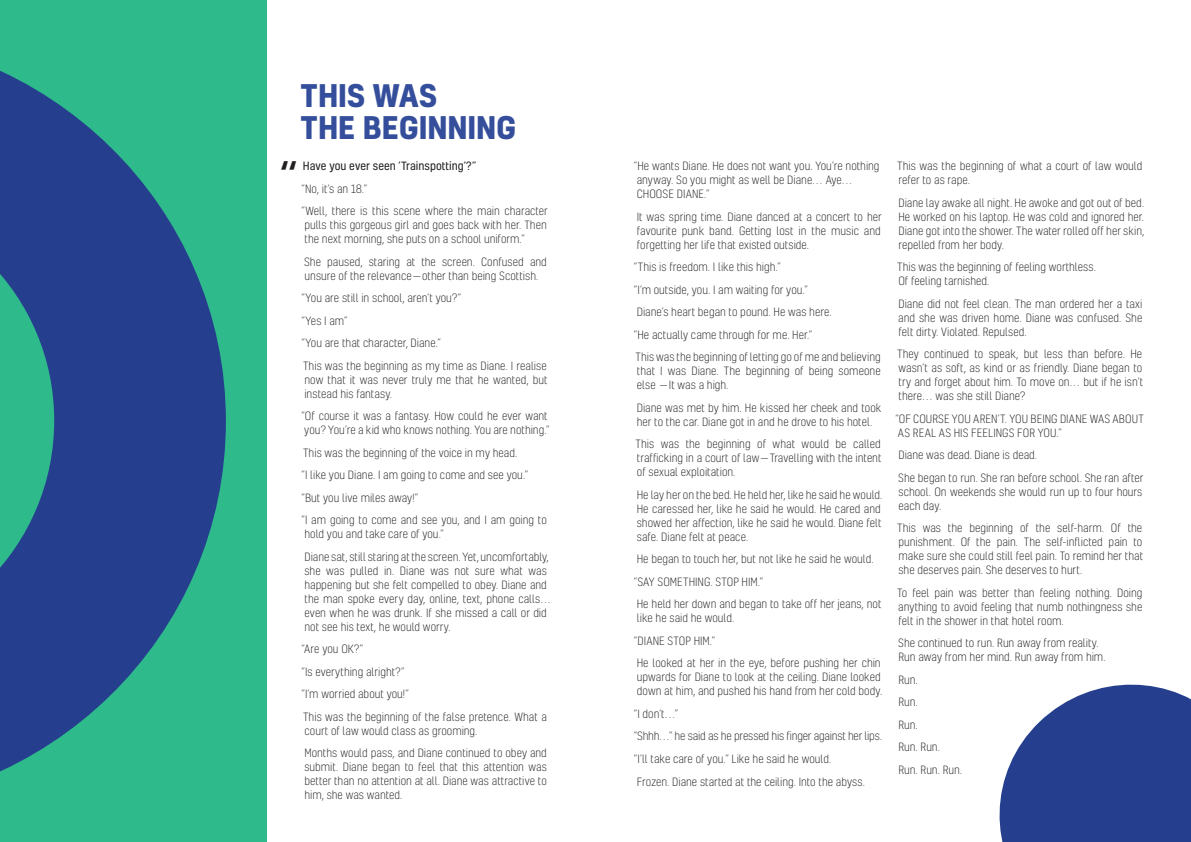
<style>
.page{position:relative;width:1191px;height:842px;background:#fff}
.page>*{position:absolute;margin:0;border:0;box-sizing:border-box;transform-origin:0 0}
.t1{font:47.7px "Kelson";color:#231f20}
.t2{font:700 30px/32px "Kelson";letter-spacing:-.005em;color:#344e9c}
.t3{font:300 11px/14px "Kelson";color:#231f20}
.t4{font:300 11px "Kelson";letter-spacing:-.02em;color:#231f20}
.t5{font:11px "Kelson";letter-spacing:.005em;color:#231f20}
</style>
<div class="page">
<div style="left:0;top:0;width:266px;height:842px;background:#2fba8c"></div>
<svg style="left:999px;top:684px;width:192px;height:158px;background:#43599d"></svg>
<svg style="left:0;top:70px;width:226px;height:702px;fill:#253f8e"></svg>
<p class="t2" style="left:300px;top:79px;width:217px">THIS WAS<br>THE BEGINNING</p>
<p class="t1" style="left:280px;top:149px;width:19px">“</p>
<p class="t5" style="left:303px;top:159px;width:175px">Have you ever seen ‘Trainspotting’?”</p>
<p class="t3" style="left:301px;top:181px;width:67px">“No, it’s an 18.”</p>
<p class="t3" style="left:301px;top:204px;width:248px;text-align:justify">“Well, there is this scene where the main character pulls this gorgeous girl and goes back with her. Then the next morning, she puts on a school uniform.”</p>
<p class="t3" style="left:304px;top:255px;width:244px">She paused, staring at the screen. Confused and unsure of the relevance—other than being Scottish.</p>
<p class="t3" style="left:301px;top:291px;width:161px">“You are still in school, aren’t you?”</p>
<p class="t3" style="left:301px;top:314px;width:47px">“Yes I am”</p>
<p class="t3" style="left:301px;top:336px;width:141px">“You are that character, Diane.”</p>
<p class="t3" style="left:303px;top:359px;width:246px;text-align:justify">This was the beginning as my time as Diane. I realise now that it was never truly me that he wanted, but instead his fantasy.</p>
<p class="t3" style="left:301px;top:409px;width:249px">“Of course it was a fantasy. How could he ever want you? You’re a kid who knows nothing. You are nothing.”</p>
<p class="t3" style="left:303px;top:446px;width:216px">This was the beginning of the voice in my head.</p>
<p class="t3" style="left:301px;top:468px;width:228px">“I like you Diane. I am going to come and see you.”</p>
<p class="t3" style="left:301px;top:491px;width:118px">“But you live miles away!”</p>
<p class="t3" style="left:301px;top:513px;width:247px">“I am going to come and see you, and I am going to hold you and take care of you.”</p>
<p class="t3" style="left:304px;top:550px;width:248px">Diane sat, still staring at the screen. Yet, uncomfortably, she was pulled in. Diane was not sure what was happening but she felt compelled to obey. Diane and the man spoke every day, online, text, phone calls… even when he was drunk. If she missed a call or did not see his text, he would worry.</p>
<p class="t3" style="left:301px;top:642px;width:63px">“Are you OK?”</p>
<p class="t3" style="left:301px;top:665px;width:104px">“Is everything alright?”</p>
<p class="t3" style="left:301px;top:687px;width:109px">“I’m worried about you!”</p>
<p class="t3" style="left:303px;top:710px;width:245px">This was the beginning of the false pretence. What a court of law would class as grooming.</p>
<p class="t3" style="left:304px;top:746px;width:244px;text-align:justify">Months would pass, and Diane continued to obey and submit. Diane began to feel that this attention was better than no attention at all. Diane was attractive to him, she was wanted.</p>
<p class="t3" style="left:634px;top:159px;width:247px">“He wants Diane. He does not want you. You’re nothing anyway. So you might as well be Diane… Aye…<br>CHOOSE DIANE.”</p>
<p class="t3" style="left:637px;top:210px;width:246px;text-align:justify">It was spring time. Diane danced at a concert to her favourite punk band. Getting lost in the music and forgetting her life that existed outside.</p>
<p class="t3" style="left:634px;top:260px;width:148px">“This is freedom. I like this high.”</p>
<p class="t3" style="left:634px;top:283px;width:175px">“I’m outside, you. I am waiting for you.”</p>
<p class="t3" style="left:637px;top:305px;width:196px">Diane’s heart began to pound. He was here.</p>
<p class="t3" style="left:634px;top:328px;width:180px">“He actually came through for me. Her.”</p>
<p class="t3" style="left:635px;top:350px;width:247px;text-align:justify">This was the beginning of letting go of me and believing that I was Diane. The beginning of being someone else —It was a high.</p>
<p class="t3" style="left:637px;top:401px;width:246px">Diane was met by him. He kissed her cheek and took her to the car. Diane got in and he drove to his hotel.</p>
<p class="t3" style="left:635px;top:437px;width:248px;text-align:justify">This was the beginning of what would be called trafficking in a court of law—Travelling with the intent of sexual exploitation.</p>
<p class="t3" style="left:637px;top:488px;width:247px">He lay her on the bed. He held her, like he said he would.<br>He caressed her, like he said he would. He cared and showed her affection, like he said he would. Diane felt safe. Diane felt at peace.</p>
<p class="t3" style="left:637px;top:552px;width:238px">He began to touch her, but not like he said he would.</p>
<p class="t3" style="left:634px;top:575px;width:130px">“SAY SOMETHING. STOP HIM.”</p>
<p class="t3" style="left:637px;top:597px;width:246px">He held her down and began to take off her jeans, not like he said he would.</p>
<p class="t3" style="left:634px;top:634px;width:83px">“DIANE STOP HIM.”</p>
<p class="t3" style="left:637px;top:656px;width:247px">He looked at her in the eye, before pushing her chin upwards for Diane to look at the ceiling. Diane looked down at him, and pushed his hand from her cold body.</p>
<p class="t3" style="left:634px;top:707px;width:46px">“I don’t…”</p>
<p class="t4" style="left:634px;top:729px;width:250px">“Shhh…” he said as he pressed his finger against her lips.</p>
<p class="t3" style="left:634px;top:752px;width:199px">“I’ll take care of you.” Like he said he would.</p>
<p class="t3" style="left:637px;top:774px;width:230px">Frozen. Diane started at the ceiling. Into the abyss.</p>
<p class="t3" style="left:897px;top:159px;width:247px">This was the beginning of what a court of law would refer to as rape.</p>
<p class="t3" style="left:898px;top:196px;width:247px;text-align:justify">Diane lay awake all night. He awoke and got out of bed.<br>He worked on his laptop. He was cold and ignored her.<br>Diane got into the shower. The water rolled off her skin, repelled from her body.</p>
<p class="t3" style="left:897px;top:260px;width:200px">This was the beginning of feeling worthless.<br>Of feeling tarnished.</p>
<p class="t3" style="left:898px;top:297px;width:246px;text-align:justify">Diane did not feel clean. The man ordered her a taxi and she was driven home. Diane was confused. She felt dirty. Violated. Repulsed.</p>
<p class="t3" style="left:897px;top:347px;width:247px;text-align:justify">They continued to speak, but less than before. He wasn’t as soft, as kind or as friendly. Diane began to try and forget about him. To move on… but if he isn’t there… was she still Diane?</p>
<p class="t3" style="left:895px;top:412px;width:250px">“OF COURSE YOU AREN’T. YOU BEING DIANE WAS ABOUT<br>AS REAL AS HIS FEELINGS FOR YOU.”</p>
<p class="t3" style="left:898px;top:448px;width:140px">Diane was dead. Diane is dead.</p>
<p class="t3" style="left:898px;top:471px;width:247px;text-align:justify">She began to run. She ran before school. She ran after school. On weekends she would run up to four hours each day.</p>
<p class="t3" style="left:897px;top:521px;width:247px;text-align:justify">This was the beginning of the self-harm. Of the punishment. Of the pain. The self-inflicted pain to make sure she could still feel pain. To remind her that she deserves pain. She deserves to hurt.</p>
<p class="t3" style="left:897px;top:586px;width:247px;text-align:justify">To feel pain was better than feeling nothing. Doing anything to avoid feeling that numb nothingness she felt in the shower in that hotel room.</p>
<p class="t3" style="left:898px;top:636px;width:209px">She continued to run. Run away from reality.<br>Run away from her mind. Run away from him.</p>
<p class="t3" style="left:898px;top:673px;width:21px">Run.</p>
<p class="t3" style="left:898px;top:695px;width:21px">Run.</p>
<p class="t3" style="left:898px;top:718px;width:21px">Run.</p>
<p class="t3" style="left:898px;top:740px;width:43px">Run. Run.</p>
<p class="t3" style="left:898px;top:763px;width:65px">Run. Run. Run.</p>
</div>
